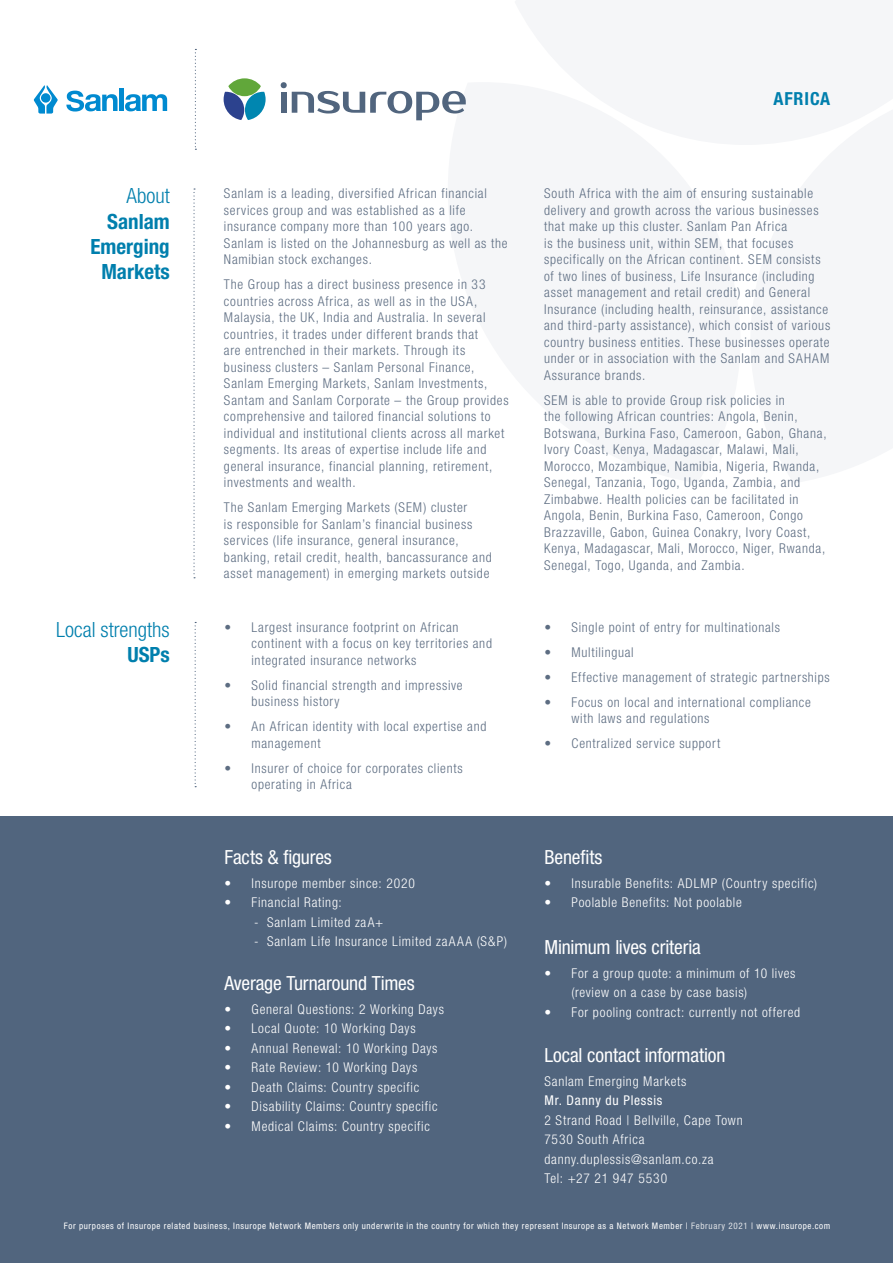
<style>
.page{position:relative;width:893px;height:1263px;background:#fff}
.page>*{position:absolute;margin:0;border:0;box-sizing:border-box;transform-origin:0 0}
.t1{font:300 condensed 21px/25.2px "Helvetica Neue LT Pro";color:#007fad;text-align:right}
.t2{font:700 condensed 21px/25.2px "Helvetica Neue LT Pro";color:#007fad;text-align:right}
.Kopje{font:condensed 19.5px "Helvetica Neue LT Pro";letter-spacing:-.005em;color:#fff}
.t3{font:700 condensed 18px "Helvetica Neue LT Pro";letter-spacing:.05em;color:#007fad}
.Adres{font:300 condensed 13.5px/16.5px "Helvetica Neue LT Pro";letter-spacing:.055em;color:#5d6d82}
.Body{font:300 condensed 13.5px/19.5px "Helvetica Neue LT Pro";letter-spacing:.055em;color:#fff}
.Body-2{font:condensed 13.5px "Helvetica Neue LT Pro";letter-spacing:.055em;color:#fff}
.Kopje-2{font:condensed 9px "Helvetica Neue LT Pro";letter-spacing:.07em;color:#fff}
.s1{font-weight:700}
.s2{color:#dfe2e6}
</style>
<div class="page">
<div style="left:0;top:816px;width:893px;height:447px;background:#51657e"></div>
<svg style="left:66px;top:91px;width:52px;height:21px"></svg>
<div style="left:119px;top:88px;width:5px;height:23px;background:#008ad0"></div>
<svg style="left:125px;top:94px;width:42px;height:17px"></svg>
<svg style="left:34px;top:85px;width:24px;height:29px"></svg>
<svg style="left:281px;top:82px;width:185px;height:38px"></svg>
<svg style="left:224px;top:78px;width:42px;height:42px"></svg>
<svg style="left:195px;top:49px;width:1px;height:101px"></svg>
<svg style="left:193px;top:188px;width:2px;height:390px"></svg>
<svg style="left:195px;top:622px;width:1px;height:165px"></svg>
<p class="t1" style="left:127px;top:183px;width:45px">About</p>
<p class="t2" style="left:91px;top:209px;width:81px">Sanlam<br>Emerging<br>Markets</p>
<p class="Adres" style="left:224px;top:185px;width:285px">Sanlam is a leading, diversified African financial services group and was established as a life insurance company more than 100 years ago.<br>Sanlam is listed on the Johannesburg as well as the Namibian stock exchanges.</p>
<p class="Adres" style="left:224px;top:276px;width:286px">The Group has a direct business presence in 33 countries across Africa, as well as in the USA, Malaysia, the UK, India and Australia. In several countries, it trades under different brands that<br>are entrenched in their markets. Through its business clusters – Sanlam Personal Finance, Sanlam Emerging Markets, Sanlam Investments, Santam and Sanlam Corporate – the Group provides comprehensive and tailored financial solutions to individual and institutional clients across all market segments. Its areas of expertise include life and general insurance, financial planning, retirement, investments and wealth.</p>
<p class="Adres" style="left:224px;top:499px;width:269px">The Sanlam Emerging Markets (SEM) cluster<br>is responsible for Sanlam’s financial business services (life insurance, general insurance, banking, retail credit, health, bancassurance and asset management) in emerging markets outside</p>
<p class="t1" style="left:56px;top:617px;width:115px">Local strengths<br><span class="s1">USPs</span></p>
<p class="Adres" style="left:252px;top:618px;width:242px;text-indent:-27px">• Largest insurance footprint on African continent with a focus on key territories and integrated insurance networks</p>
<p class="Adres" style="left:252px;top:676px;width:213px;text-indent:-27px">• Solid financial strength and impressive business history</p>
<p class="Adres" style="left:252px;top:718px;width:236px;text-indent:-27px">• An African identity with local expertise and management</p>
<p class="Adres" style="left:252px;top:759px;width:213px;text-indent:-27px">• Insurer of choice for corporates clients operating in Africa</p>
<p class="Kopje" style="left:225px;top:846px;width:109px">Facts &amp; figures</p>
<p class="Body" style="left:225px;top:873px;width:192px">• Insurope member since: 2020</p>
<p class="Body" style="left:225px;top:893px;width:119px">• Financial Rating:</p>
<p class="Body" style="left:254px;top:912px;width:131px">- Sanlam Limited zaA+</p>
<p class="Body" style="left:254px;top:932px;width:254px">- Sanlam Life Insurance Limited zaAAA (S&amp;P)</p>
<p class="Kopje" style="left:225px;top:972px;width:192px">Average Turnaround Times</p>
<p class="Body" style="left:225px;top:999px;width:221px">• General Questions: 2 Working Days</p>
<p class="Body" style="left:225px;top:1019px;width:193px">• Local Quote: 10 Working Days</p>
<p class="Body" style="left:225px;top:1038px;width:214px">• Annual Renewal: 10 Working Days</p>
<p class="Body" style="left:225px;top:1058px;width:194px">• Rate Review: 10 Working Days</p>
<p class="Body" style="left:225px;top:1077px;width:196px">• Death Claims: Country specific</p>
<p class="Body" style="left:225px;top:1097px;width:215px">• Disability Claims: Country specific</p>
<p class="Body" style="left:225px;top:1116px;width:207px">• Medical Claims: Country specific</p>
<p class="t3" style="left:773px;top:88px;width:58px">AFRICA</p>
<p class="Adres" style="left:544px;top:185px;width:288px">South Africa with the aim of ensuring sustainable delivery and growth across the various businesses that make up this cluster. Sanlam Pan Africa<br>is the business unit, within SEM, that focuses specifically on the African continent. SEM consists of two lines of business, Life Insurance (including asset management and retail credit) and General Insurance (including health, reinsurance, assistance and third-party assistance), which consist of various country business entities. These businesses operate under or in association with the Sanlam and SAHAM Assurance brands.</p>
<p class="Adres" style="left:544px;top:392px;width:284px">SEM is able to provide Group risk policies in<br>the following African countries: Angola, Benin, Botswana, Burkina Faso, Cameroon, Gabon, Ghana, Ivory Coast, Kenya, Madagascar, Malawi, Mali, Morocco, Mozambique, Namibia, Nigeria, Rwanda, Senegal, Tanzania, Togo, Uganda, Zambia, and Zimbabwe. Health policies can be facilitated in Angola, Benin, Burkina Faso, Cameroon, Congo Brazzaville, Gabon, Guinea Conakry, Ivory Coast, Kenya, Madagascar, Mali, Morocco, Niger, Rwanda, Senegal, Togo, Uganda, and Zambia.</p>
<p class="Adres" style="left:544px;top:618px;width:237px">• Single point of entry for multinationals</p>
<p class="Adres" style="left:544px;top:643px;width:91px">• Multilingual</p>
<p class="Adres" style="left:544px;top:668px;width:287px">• Effective management of strategic partnerships</p>
<p class="Adres" style="left:571px;top:693px;width:241px;text-indent:-27px">• Focus on local and international compliance with laws and regulations</p>
<p class="Adres" style="left:544px;top:735px;width:177px">• Centralized service support</p>
<p class="Kopje" style="left:544px;top:846px;width:60px">Benefits</p>
<p class="Body" style="left:544px;top:873px;width:274px">• Insurable Benefits: ADLMP (Country specific)</p>
<p class="Body" style="left:544px;top:893px;width:199px">• Poolable Benefits: Not poolable</p>
<p class="Kopje" style="left:544px;top:936px;width:158px">Minimum lives criteria</p>
<p class="Body" style="left:571px;top:963px;width:226px;text-indent:-27px">• For a group quote: a minimum of 10 lives (review on a case by case basis)</p>
<p class="Body" style="left:544px;top:1002px;width:257px">• For pooling contract: currently not offered</p>
<p class="Kopje" style="left:544px;top:1044px;width:182px">Local contact information</p>
<p class="Body" style="left:544px;top:1071px;width:144px">Sanlam Emerging Markets</p>
<p class="Body-2" style="left:544px;top:1093px;width:119px">Mr. Danny du Plessis</p>
<p class="Body" style="left:544px;top:1110px;width:200px">2 Strand Road | Bellville, Cape Town</p>
<p class="Body" style="left:544px;top:1130px;width:101px">7530 South Africa</p>
<p class="Body" style="left:544px;top:1149px;width:171px">danny.duplessis@sanlam.co.za</p>
<p class="Body" style="left:544px;top:1169px;width:124px">Tel: +27 21 947 5530</p>
<p class="Kopje-2" style="left:64px;top:1220px;width:768px">For purposes of Insurope related business, Insurope Network Members only underwrite in the country for which they represent Insurope as a Network Member | <span class="s2">February 2021</span> | www.insurope.com</p>
</div>
